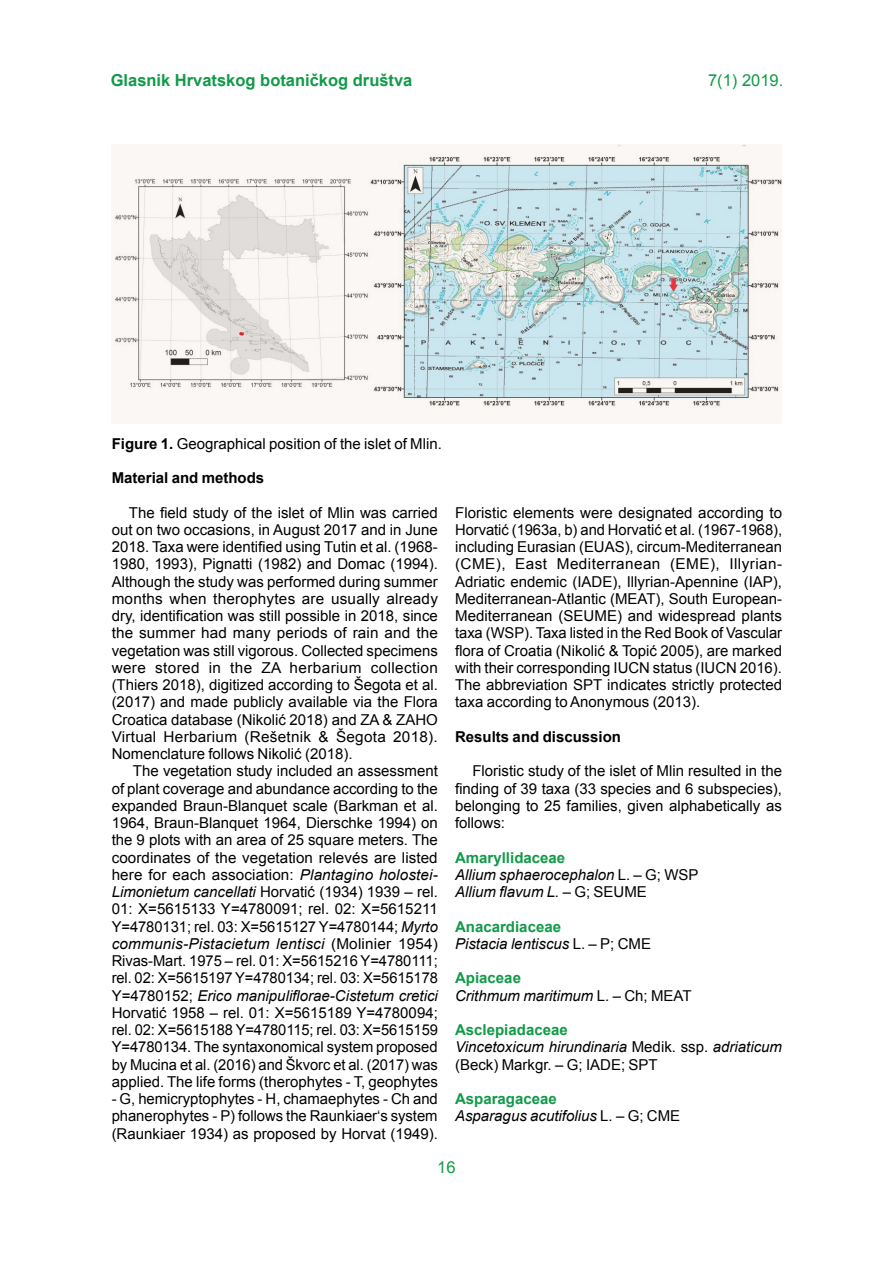
<style>
.page{position:relative;width:893px;height:1263px;background:#fff}
.page>*{position:absolute;margin:0;border:0;box-sizing:border-box;transform-origin:0 0}
.t1{font:700 16.5px "Arial";color:#119a48}
.t2{font:16.5px "Arial";color:#119a48}
.t3{font:15px/17.2px "Arial";color:#000;text-align:justify}
.t4{font:italic 15px/17.2px "Arial";color:#000}
.t5{font:700 15px "Arial";color:#000}
.s1{font-weight:700}
.s2{font-style:italic}
.s3{font-weight:700;font-style:normal;color:#119a48}
.s4{font-style:normal}
</style>
<div class="page">
<svg style="left:112px;top:144px;width:670px;height:280px"></svg>
<p class="t1" style="left:111px;top:69px;width:303px">Glasnik Hrvatskog botaničkog društva</p>
<p class="t2" style="left:708px;top:70px;width:77px">7(1) 2019.</p>
<p class="t3" style="left:112px;top:435px;width:332px"><span class="s1">Figure 1.</span> Geographical position of the islet of Mlin.</p>
<p class="t5" style="left:112px;top:468px;width:154px">Material and methods</p>
<p class="t3" style="left:112px;top:504px;width:328px;text-indent:17px">The field study of the islet of Mlin was carried out on two occasions, in August 2017 and in June 2018. Taxa were identified using Tutin et al. (1968- 1980, 1993), Pignatti (1982) and Domac (1994).<br>Although the study was performed during summer months when therophytes are usually already dry, identification was still possible in 2018, since the summer had many periods of rain and the vegetation was still vigorous. Collected specimens were stored in the ZA herbarium collection (Thiers 2018), digitized according to Šegota et al. (2017) and made publicly available via the Flora Croatica database (Nikolić 2018) and ZA &amp; ZAHO Virtual Herbarium (Rešetnik &amp; Šegota 2018).<br>Nomenclature follows Nikolić (2018).</p>
<p class="t3" style="left:112px;top:762px;width:328px;text-indent:21px">The vegetation study included an assessment of plant coverage and abundance according to the expanded Braun-Blanquet scale (Barkman et al.<br>1964, Braun-Blanquet 1964, Dierschke 1994) on the 9 plots with an area of 25 square meters. The coordinates of the vegetation relevés are listed here for each association: <span class="s2">Plantagino holostei-Limonietum cancellati</span> Horvatić (1934) 1939 – rel.<br>01: X=5615133 Y=4780091; rel. 02: X=5615211<br>Y=4780131; rel. 03: X=5615127 Y=4780144; <span class="s2">Myrto communis-Pistacietum lentisci</span> (Molinier 1954)<br>Rivas-Mart. 1975 – rel. 01: X=5615216 Y=4780111; rel. 02: X=5615197 Y=4780134; rel. 03: X=5615178<br>Y=4780152; <span class="s2">Erico manipuliflorae-Cistetum cretici </span>Horvatić 1958 – rel. 01: X=5615189 Y=4780094; rel. 02: X=5615188 Y=4780115; rel. 03: X=5615159<br>Y=4780134. The syntaxonomical system proposed by Mucina et al. (2016) and Škvorc et al. (2017) was applied. The life forms (therophytes - T, geophytes</p>
<p class="t3" style="left:112px;top:1090px;width:328px">- G, hemicryptophytes - H, chamaephytes - Ch and phanerophytes - P) follows the Raunkiaer‘s system (Raunkiaer 1934) as proposed by Horvat (1949).</p>
<p class="t3" style="left:455px;top:504px;width:329px">Floristic elements were designated according to Horvatić (1963a, b) and Horvatić et al. (1967-1968), including Eurasian (EUAS), circum-Mediterranean (CME), East Mediterranean (EME), Illyrian-Adriatic endemic (IADE), Illyrian-Apennine (IAP), Mediterranean-Atlantic (MEAT), South European-Mediterranean (SEUME) and widespread plants taxa (WSP). Taxa listed in the Red Book of Vascular flora of Croatia (Nikolić &amp; Topić 2005), are marked with their corresponding IUCN status (IUCN 2016).<br>The abbreviation SPT indicates strictly protected taxa according to Anonymous (2013).</p>
<p class="t5" style="left:455px;top:727px;width:167px">Results and discussion</p>
<p class="t3" style="left:455px;top:763px;width:328px;text-indent:17px">Floristic study of the islet of Mlin resulted in the finding of 39 taxa (33 species and 6 subspecies), belonging to 25 families, given alphabetically as follows:</p>
<p class="t4" style="left:455px;top:849px;width:245px"><span class="s3">Amaryllidaceae<br></span>Allium sphaerocephalon <span class="s4">L. – G; WSP<br></span>Allium flavum L. <span class="s4">– G; SEUME</span></p>
<p class="t4" style="left:455px;top:918px;width:197px"><span class="s3">Anacardiaceae<br></span>Pistacia lentiscus <span class="s4">L. – P; CME</span></p>
<p class="t4" style="left:455px;top:970px;width:238px"><span class="s3">Apiaceae<br></span>Crithmum maritimum <span class="s4">L. – Ch; MEAT</span></p>
<p class="t4" style="left:455px;top:1021px;width:328px"><span class="s3">Asclepiadaceae<br></span>Vincetoxicum hirundinaria <span class="s4">Medik. ssp.</span> adriaticum <span class="s4">(Beck) Markgr. – G; IADE; SPT</span></p>
<p class="t4" style="left:455px;top:1090px;width:227px"><span class="s3">Asparagaceae<br></span>Asparagus acutifolius <span class="s4">L. – G; CME</span></p>
<p class="t2" style="left:437px;top:1156px;width:20px">16</p>
<p class="t2" style="left:446px;top:1156px;width:11px">9</p>
</div>
